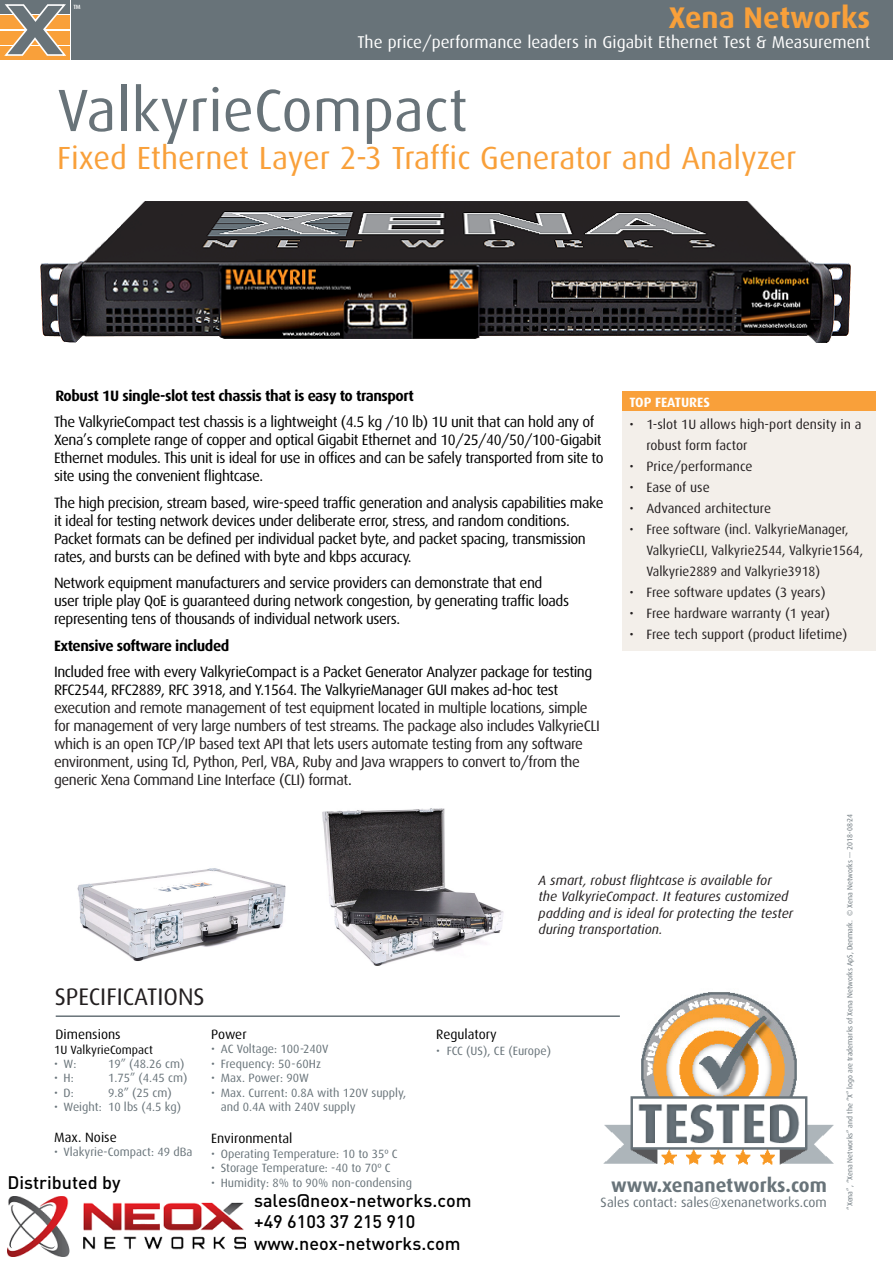
<style>
.page{position:relative;width:893px;height:1263px;background:#fff}
.page>*{position:absolute;margin:0;border:0;box-sizing:border-box;transform-origin:0 0}
.Rubrik{font:59.85px "Dax";color:#687379}
.Rubrik-2{font:32.1px "Dax";color:#f9a03a}
.Titel{font:700 29.85px "Dax";color:#f9a03a}
.t1{font:24px "Dax";color:#231f20}
.t2{font:700 19.5px "Dax";color:#687379}
.t3{font:500 18px/21.6px "DIN Pro";color:#000}
.Titel-2{font:17.1px "Dax";color:#fff}
.t4{font:15px/18px "Dax";letter-spacing:-.03em;color:#000}
.t5{font:15px/18px "Dax";letter-spacing:-.03em;color:#231f20}
.t6{font:13.5px/21px "Dax";color:#231f20}
.t7{font:italic 13.5px/16.2px "Dax";color:#231f20}
.t8{font:13.5px "Dax";color:#000}
.t9{font:13.5px "Dax";color:#687379}
.t10{font:700 13.5px "Dax";color:#fff}
.t11{font:12px/14.4px "Dax";color:#687379}
.t12{font:12px "Dax";color:#000}
.t13{font:7.5px "Dax";color:#687379}
.Rubrik-3{font:500 6.15px "Dax";color:#fff}
.s1{font-weight:700}
.s2{color:#000}
</style>
<div class="page">
<img style="left:322px;top:808px;width:182px;height:158px">
<div style="left:622px;top:391px;width:254px;height:20px;background:#f9a03a"></div>
<div style="left:622px;top:411px;width:254px;height:240px;background:#f3efea"></div>
<img style="left:40px;top:202px;width:810px;height:140px">
<div style="left:72px;top:0;width:821px;height:60px;background:#687379"></div>
<div style="left:0;top:46px;width:69px;height:14px;background:#f9a03a"></div>
<div style="left:0;top:31px;width:69px;height:13px;background:#f9a03a"></div>
<div style="left:0;top:15px;width:69px;height:14px;background:#f9a03a"></div>
<div style="left:0;top:0;width:69px;height:13px;background:#687379"></div>
<svg style="left:3px;top:4px;width:65px;height:52px"></svg>
<img style="left:77px;top:868px;width:209px;height:93px">
<img style="left:603px;top:992px;width:231px;height:173px">
<hr style="left:56px;top:1015px;width:564px;height:2px;background:#687379">
<img style="left:8px;top:1196px;width:237px;height:60px">
<p class="Rubrik-3" style="left:73px;top:3px;width:9px">TM</p>
<p class="Titel" style="left:669px;top:0;width:203px">Xena Networks</p>
<p class="Titel-2" style="left:357px;top:33px;width:514px">The price/performance leaders in Gigabit Ethernet Test &amp; Measurement</p>
<p class="Rubrik" style="left:57px;top:77px;width:412px">ValkyrieCompact</p>
<p class="Rubrik-2" style="left:57px;top:140px;width:741px">Fixed Ethernet Layer 2-3 Traffic Generator and Analyzer</p>
<p class="t4" style="left:54px;top:382px;width:542px;line-height:26.5px"><span class="s1">Robust 1U single-slot test chassis that is easy to transport<br></span>The ValkyrieCompact test chassis is a lightweight (4.5 kg /10 lb) 1U unit that can hold any of</p>
<p class="t4" style="left:54px;top:431px;width:551px">Xena’s complete range of copper and optical Gigabit Ethernet and 10/25/40/50/100-Gigabit<br>Ethernet modules. This unit is ideal for use in offices and can be safely transported from site to site using the convenient flightcase.</p>
<p class="t4" style="left:54px;top:493px;width:551px">The high precision, stream based, wire-speed traffic generation and analysis capabilities make it ideal for testing network devices under deliberate error, stress, and random conditions.<br>Packet formats can be defined per individual packet byte, and packet spacing, transmission rates, and bursts can be defined with byte and kbps accuracy.</p>
<p class="t4" style="left:54px;top:574px;width:517px">Network equipment manufacturers and service providers can demonstrate that end user triple play QoE is guaranteed during network congestion, by generating traffic loads representing tens of thousands of individual network users.</p>
<p class="t4" style="left:54px;top:632px;width:540px;line-height:26.5px"><span class="s1">Extensive software included<br></span>Included free with every ValkyrieCompact is a Packet Generator Analyzer package for testing</p>
<p class="t5" style="left:54px;top:681px;width:547px"><span class="s2">RFC2544, RFC2889, RFC 3918, and Y.1564. The ValkyrieManager GUI makes ad-hoc test </span>execution and remote management of test equipment located in multiple locations, simple for management of very large numbers of test streams. The package also includes ValkyrieCLI which is an open TCP/IP based text API that lets users automate testing from any software environment, using Tcl, Python, Perl, VBA, Ruby and Java wrappers to convert to/from the generic Xena Command Line Interface (CLI) format<span class="s2">.</span></p>
<p class="t10" style="left:629px;top:394px;width:82px">TOP FEATURES</p>
<p class="t6" style="left:646px;top:414px;width:217px;text-indent:-17px">• 1-slot 1U allows high-port density in a robust form factor</p>
<p class="t6" style="left:629px;top:456px;width:125px">• Price/performance</p>
<p class="t6" style="left:629px;top:477px;width:82px">• Ease of use</p>
<p class="t6" style="left:629px;top:498px;width:143px">• Advanced architecture</p>
<p class="t6" style="left:646px;top:519px;width:218px;text-indent:-17px">• Free software (incl. ValkyrieManager,<br>ValkyrieCLI, Valkyrie2544, Valkyrie1564,<br>Valkyrie2889 and Valkyrie3918)</p>
<p class="t6" style="left:629px;top:582px;width:198px">• Free software updates (3 years)</p>
<p class="t6" style="left:629px;top:603px;width:202px">• Free hardware warranty (1 year)</p>
<p class="t6" style="left:629px;top:624px;width:219px">• Free tech support (product lifetime)</p>
<p class="t7" style="left:539px;top:872px;width:256px">A smart, robust flightcase is available for the ValkyrieCompact. It features customized padding and is ideal for protecting the tester during transportation.</p>
<p class="t1" style="left:55px;top:983px;width:152px">SPECIFICATIONS</p>
<p class="t8" style="left:56px;top:1027px;width:67px">Dimensions</p>
<p class="t12" style="left:54px;top:1043px;width:101px">1U ValkyrieCompact</p>
<p class="t11" style="left:54px;top:1057px;width:24px">• W:</p>
<p class="t11" style="left:108px;top:1057px;width:78px">19” (48.26 cm)</p>
<p class="t11" style="left:54px;top:1071px;width:21px">• H:</p>
<p class="t11" style="left:108px;top:1071px;width:81px">1.75” (4.45 cm)</p>
<p class="t11" style="left:54px;top:1085px;width:21px">• D:</p>
<p class="t11" style="left:108px;top:1085px;width:65px">9.8” (25 cm)</p>
<p class="t11" style="left:54px;top:1100px;width:129px">• Weight: 10 lbs (4.5 kg)</p>
<p class="t8" style="left:54px;top:1130px;width:64px">Max. Noise</p>
<p class="t11" style="left:54px;top:1145px;width:140px">• Vlakyrie-Compact: 49 dBa</p>
<p class="t3" style="left:7px;top:1173px;width:115px">Distributed by</p>
<p class="t8" style="left:436px;top:1027px;width:62px">Regulatory</p>
<p class="t11" style="left:436px;top:1044px;width:116px">• FCC (US), CE (Europe)</p>
<p class="t8" style="left:211px;top:1027px;width:37px">Power</p>
<p class="t11" style="left:211px;top:1042px;width:119px">• AC Voltage: 100-240V</p>
<p class="t11" style="left:211px;top:1057px;width:111px">• Frequency: 50-60Hz</p>
<p class="t11" style="left:211px;top:1071px;width:99px">• Max. Power: 90W</p>
<p class="t11" style="left:221px;top:1085px;width:187px;text-indent:-10px">• Max. Current: 0.8A with 120V supply, and 0.4A with 240V supply</p>
<p class="t8" style="left:211px;top:1131px;width:83px">Environmental</p>
<p class="t11" style="left:211px;top:1146px;width:188px">• Operating Temperature: 10 to 35º C</p>
<p class="t11" style="left:211px;top:1161px;width:181px">• Storage Temperature: -40 to 70º C</p>
<p class="t11" style="left:211px;top:1175px;width:202px">• Humidity: 8% to 90% non-condensing</p>
<p class="t2" style="left:611px;top:1174px;width:217px">www.xenanetworks.com</p>
<p class="t9" style="left:601px;top:1194px;width:228px">Sales contact: sales@xenanetworks.com</p>
<p class="t3" style="left:254px;top:1190px;width:219px">sales@neox-networks.com +49 6103 37 215 910 www.neox-networks.com</p>
<p class="t13" style="left:846px;top:1209px;width:397px;rotate:-90deg">“Xena”, “Xena Networks” and the “X” logo are trademarks of Xena Networks ApS, Denmark. © Xena Networks — 2018-08-24</p>
</div>
